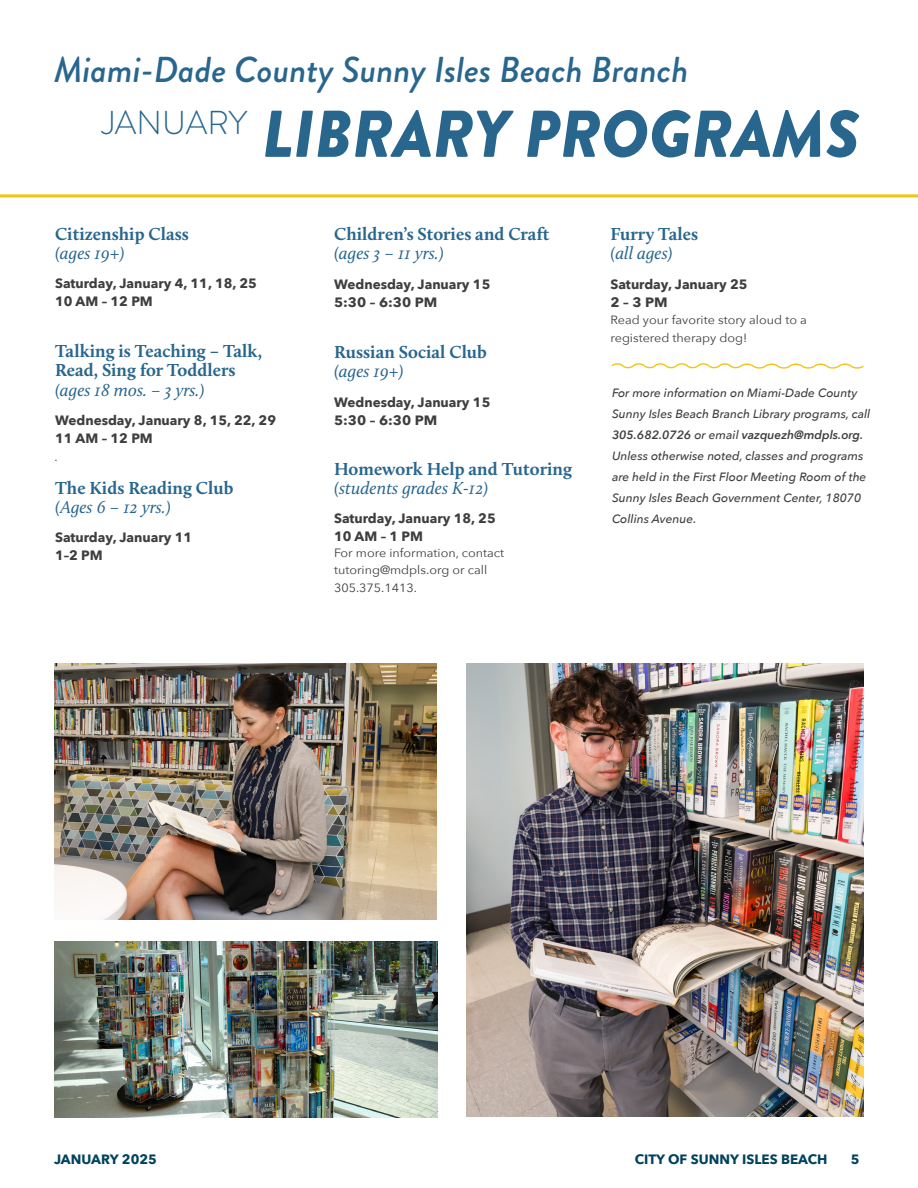
<style>
.page{position:relative;width:918px;height:1188px;background:#fff}
.page>*{position:absolute;margin:0;border:0;box-sizing:border-box;transform-origin:0 0}
.t1{font:italic 900 66px "Brandon Grotesque";color:#28668e}
.t2{font:italic 500 36px "Brandon Grotesque";color:#28668e}
.t3{font:300 33.15px "Brandon Grotesque";color:#28668e}
.t4{font:700 18px/19.5px "Calluna";color:#28668e}
.t5{font:700 13.5px/18px "Avenir Next";color:#3e3e3f}
.t6{font:700 13.5px "Avenir Next";color:#00425e}
.t7{font:italic 500 12px/21px "Avenir Next";color:#3e3e3f}
.t8{font:12px/16.5px "Avenir Next";color:#3e3e3f;scale:1.05 1}
.t9{font:italic 12px "Avenir Next";color:#3e3e3f}
.s1{font-weight:400;font-style:italic}
.s2{font-weight:600}
</style>
<div class="page">
<hr style="left:0;top:194px;width:918px;height:3px;background:#f3c314">
<svg style="left:611px;top:363px;width:253px;height:6px"></svg>
<img style="left:55px;top:663px;width:381px;height:256px">
<img style="left:467px;top:663px;width:397px;height:454px">
<img style="left:55px;top:942px;width:382px;height:176px">
<p class="t2" style="left:54px;top:45px;width:636px">Miami-Dade County Sunny Isles Beach Branch</p>
<h2 class="t1" style="left:262px;top:86px;width:599px">LIBRARY PROGRAMS</h2>
<p class="t3" style="left:102px;top:100px;width:147px">JANUARY</p>
<p class="t4" style="left:55px;top:224px;width:135px">Citizenship Class <span class="s1">(ages 19+)</span></p>
<p class="t5" style="left:55px;top:274px;width:203px">Saturday, January 4, 11, 18, 25<br>10 AM – 12 PM</p>
<p class="t4" style="left:55px;top:341px;width:208px">Talking is Teaching – Talk,<br>Read, Sing for Toddlers <span class="s1">(ages 18 mos. – 3 yrs.)</span></p>
<p class="t5" style="left:55px;top:411px;width:222px">Wednesday, January 8, 15, 22, 29<br>11 AM – 12 PM</p>
<p class="t9" style="left:55px;top:447px;width:5px">.</p>
<p class="t4" style="left:55px;top:478px;width:180px">The Kids Reading Club <span class="s1">(Ages 6 – 12 yrs.)</span></p>
<p class="t5" style="left:55px;top:528px;width:139px">Saturday, January 11<br>1–2 PM</p>
<p class="t4" style="left:334px;top:224px;width:217px">Children’s Stories and Craft <span class="s1">(ages 3 – 11 yrs.)</span></p>
<p class="t5" style="left:334px;top:275px;width:158px">Wednesday, January 15<br>5:30 – 6:30 PM</p>
<p class="t4" style="left:334px;top:342px;width:154px">Russian Social Club <span class="s1">(ages 19+)</span></p>
<p class="t5" style="left:334px;top:393px;width:158px">Wednesday, January 15<br>5:30 – 6:30 PM</p>
<p class="t4" style="left:334px;top:459px;width:240px">Homework Help and Tutoring <span class="s1">(students grades K-12)</span></p>
<p class="t5" style="left:334px;top:509px;width:163px">Saturday, January 18, 25<br>10 AM – 1 PM</p>
<p class="t8" style="left:334px;top:544px;width:163px">For more information, contact tutoring@mdpls.org or call</p>
<p class="t8" style="left:334px;top:579px;width:80px">305.375.1413.</p>
<p class="t4" style="left:611px;top:224px;width:89px">Furry Tales <span class="s1">(all ages)</span></p>
<p class="t5" style="left:611px;top:275px;width:139px">Saturday, January 25<br>2 – 3 PM</p>
<p class="t8" style="left:611px;top:310px;width:189px;line-height:18px">Read your favorite story aloud to a registered therapy dog!</p>
<p class="t7" style="left:612px;top:382px;width:260px">For more information on Miami-Dade County Sunny Isles Beach Branch Library programs, call <span class="s2">305.682.0726</span> or email <span class="s2">vazquezh@mdpls.org.<br></span>Unless otherwise noted, classes and programs are held in the First Floor Meeting Room of the Sunny Isles Beach Government Center, 18070<br>Collins Avenue.</p>
<p class="t6" style="left:54px;top:1148px;width:104px">JANUARY 2025</p>
<p class="t6" style="left:635px;top:1148px;width:194px">CITY OF SUNNY ISLES BEACH</p>
<p class="t6" style="left:851px;top:1148px;width:10px">5</p>
</div>
